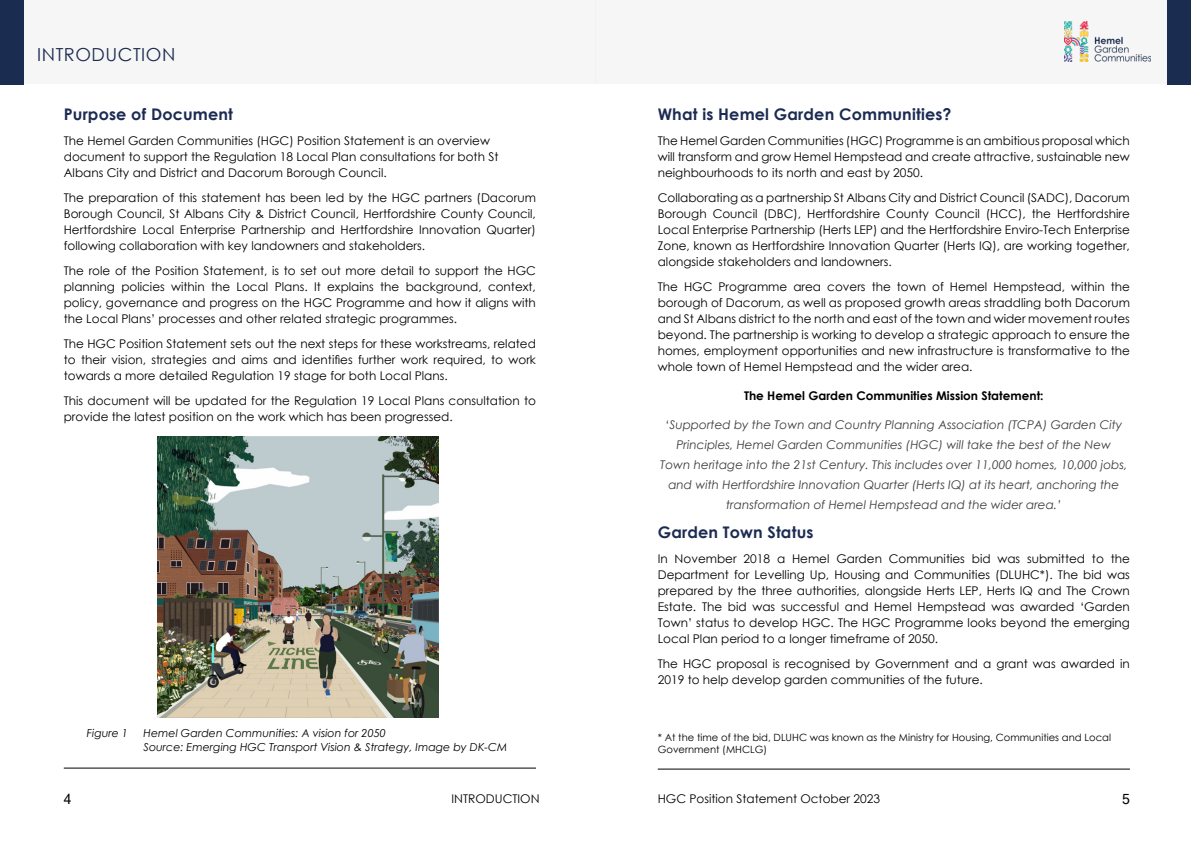
<style>
.page{position:relative;width:1191px;height:842px;background:#fff}
.page>*{position:absolute;margin:0;border:0;box-sizing:border-box;transform-origin:0 0}
.t1{font:18px "Century Gothic";letter-spacing:.03em;color:#1e2b51}
.t2{font:700 16px "Century Gothic";letter-spacing:.01em;color:#1c2b52}
.t3{font:14px "Microsoft Sans Serif";color:#000}
.t4{font:12px/16px "Century Gothic";color:#000;text-align:justify}
.t5{font:italic 12px/20px "Century Gothic";color:#3c3c3b;text-align:center}
.t6{font:700 12px "Century Gothic";color:#000}
.t7{font:italic 11px/13.2px "Century Gothic";color:#000}
.t8{font:10px/12px "Century Gothic";color:#000}
</style>
<div class="page">
<div style="left:595px;top:0;width:595px;height:84px;background:#f5f6f5"></div>
<div style="left:0;top:0;width:595px;height:83px;background:#f5f6f5"></div>
<hr style="left:657px;top:769px;width:473px;height:1px;background:#000">
<div style="left:1167px;top:0;width:24px;height:84px;background:#1a2c50"></div>
<div style="left:0;top:0;width:23px;height:84px;background:#1a2c50"></div>
<img style="left:1064px;top:22px;width:86px;height:39px">
<hr style="left:64px;top:768px;width:472px;height:1px;background:#000">
<img style="left:157px;top:437px;width:281px;height:281px">
<h1 class="t1" style="left:37px;top:42px;width:140px">INTRODUCTION</h1>
<h2 class="t2" style="left:64px;top:102px;width:171px">Purpose of Document</h2>
<p class="t4" style="left:64px;top:132px;width:436px;text-align:left">The Hemel Garden Communities (HGC) Position Statement is an overview document to support the Regulation 18 Local Plan consultations for both St<br>Albans City and District and Dacorum Borough Council.</p>
<p class="t4" style="left:64px;top:189px;width:474px">The preparation of this statement has been led by the HGC partners (Dacorum Borough Council, St Albans City &amp; District Council, Hertfordshire County Council, Hertfordshire Local Enterprise Partnership and Hertfordshire Innovation Quarter) following collaboration with key landowners and stakeholders.</p>
<p class="t4" style="left:64px;top:262px;width:474px">The role of the Position Statement, is to set out more detail to support the HGC planning policies within the Local Plans. It explains the background, context, policy, governance and progress on the HGC Programme and how it aligns with the Local Plans’ processes and other related strategic programmes.</p>
<p class="t4" style="left:64px;top:335px;width:474px">The HGC Position Statement sets out the next steps for these workstreams, related to their vision, strategies and aims and identifies further work required, to work towards a more detailed Regulation 19 stage for both Local Plans.</p>
<p class="t4" style="left:64px;top:392px;width:474px">This document will be updated for the Regulation 19 Local Plans consultation to provide the latest position on the work which has been progressed.</p>
<h2 class="t2" style="left:657px;top:102px;width:295px">What is Hemel Garden Communities?</h2>
<p class="t4" style="left:657px;top:132px;width:474px">The Hemel Garden Communities (HGC) Programme is an ambitious proposal which will transform and grow Hemel Hempstead and create attractive, sustainable new neighbourhoods to its north and east by 2050.</p>
<p class="t4" style="left:657px;top:189px;width:474px">Collaborating as a partnership St Albans City and District Council (SADC), Dacorum Borough Council (DBC), Hertfordshire County Council (HCC), the Hertfordshire Local Enterprise Partnership (Herts LEP) and the Hertfordshire Enviro-Tech Enterprise Zone, known as Hertfordshire Innovation Quarter (Herts IQ), are working together, alongside stakeholders and landowners.</p>
<p class="t4" style="left:657px;top:278px;width:474px">The HGC Programme area covers the town of Hemel Hempstead, within the borough of Dacorum, as well as proposed growth areas straddling both Dacorum and St Albans district to the north and east of the town and wider movement routes beyond. The partnership is working to develop a strategic approach to ensure the homes, employment opportunities and new infrastructure is transformative to the whole town of Hemel Hempstead and the wider area.</p>
<p class="t6" style="left:744px;top:386px;width:301px">The Hemel Garden Communities Mission Statement:</p>
<p class="t5" style="left:660px;top:414px;width:468px">‘Supported by the Town and Country Planning Association (TCPA) Garden City Principles, Hemel Garden Communities (HGC) will take the best of the New Town heritage into the 21st Century. This includes over 11,000 homes, 10,000 jobs, and with Hertfordshire Innovation Quarter (Herts IQ) at its heart, anchoring the transformation of Hemel Hempstead and the wider area.’</p>
<h2 class="t2" style="left:657px;top:520px;width:157px">Garden Town Status</h2>
<p class="t4" style="left:657px;top:550px;width:474px">In November 2018 a Hemel Garden Communities bid was submitted to the Department for Levelling Up, Housing and Communities (DLUHC*). The bid was prepared by the three authorities, alongside Herts LEP, Herts IQ and The Crown Estate. The bid was successful and Hemel Hempstead was awarded ‘Garden Town’ status to develop HGC. The HGC Programme looks beyond the emerging Local Plan period to a longer timeframe of 2050.</p>
<p class="t4" style="left:657px;top:655px;width:474px">The HGC proposal is recognised by Government and a grant was awarded in<br>2019 to help develop garden communities of the future.</p>
<p class="t7" style="left:87px;top:727px;width:43px">Figure 1</p>
<p class="t7" style="left:143px;top:727px;width:365px">Hemel Garden Communities: A vision for 2050<br>Source: Emerging HGC Transport Vision &amp; Strategy, Image by DK-CM</p>
<p class="t8" style="left:657px;top:731px;width:455px">* At the time of the bid, DLUHC was known as the Ministry for Housing, Communities and Local<br>Government (MHCLG)</p>
<p class="t3" style="left:64px;top:790px;width:9px">4</p>
<p class="t4" style="left:451px;top:790px;width:90px">INTRODUCTION</p>
<p class="t4" style="left:657px;top:790px;width:224px">HGC Position Statement October 2023</p>
<p class="t3" style="left:1122px;top:790px;width:9px">5</p>
</div>
